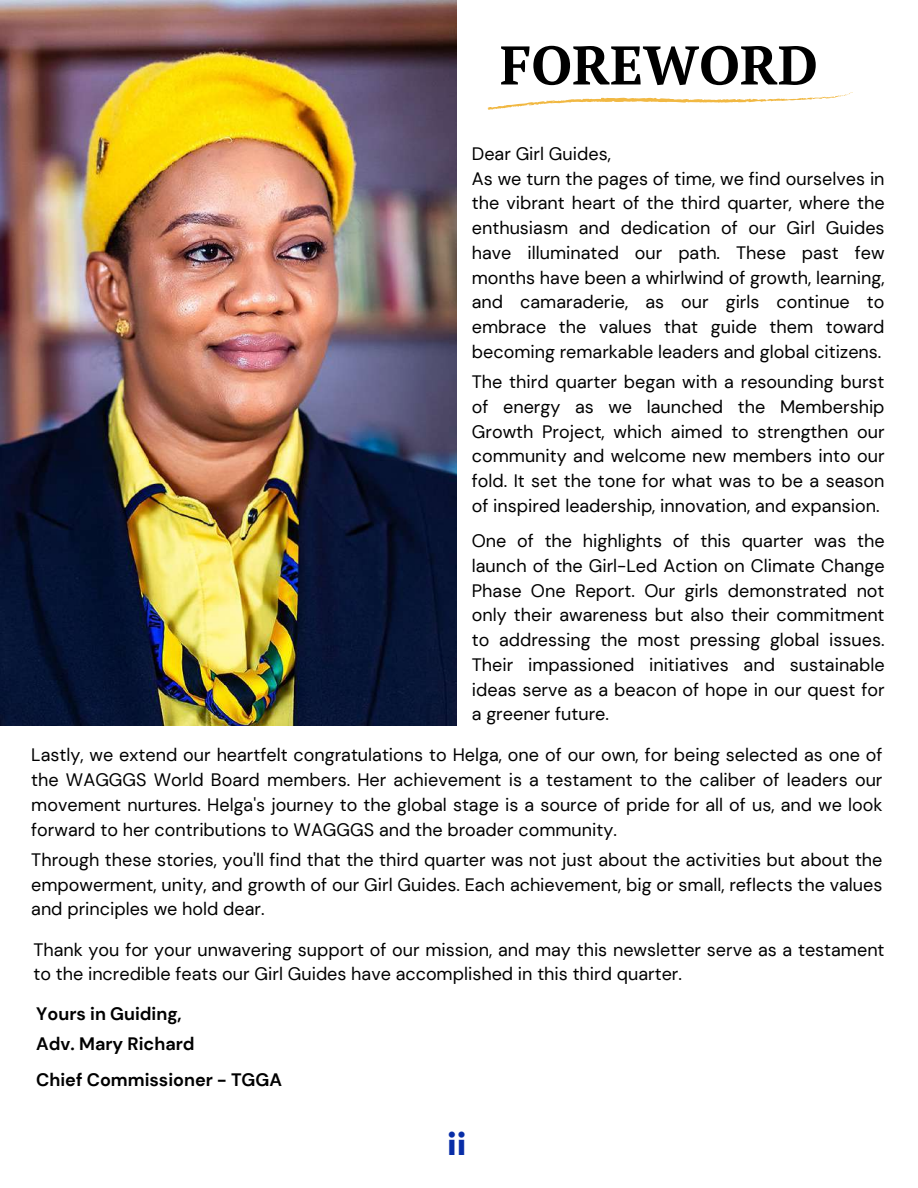
<style>
.page{position:relative;width:918px;height:1188px;background:#fff}
.page>*{position:absolute;margin:0;border:0;box-sizing:border-box;transform-origin:0 0}
.t1{font:700 54.3px "PT Serif";color:#000}
.t2{font:700 34.5px "Glacial Indifference";color:#082da7}
.t3{font:18px/24.8px "DM Sans";color:#000;text-align:justify}
.t4{font:700 18px/30.5px "DM Sans";color:#000}
</style>
<div class="page">
<img style="left:0;top:0;width:457px;height:726px">
<svg style="left:487px;top:92px;width:366px;height:18px"></svg>
<h1 class="t1" style="left:500px;top:28px;width:319px">FOREWORD</h1>
<p class="t3" style="left:472px;top:141px;width:414px;text-align:left">Dear Girl Guides,<br>As we turn the pages of time, we find ourselves in the vibrant heart of the third quarter, where the enthusiasm and dedication of our Girl Guides have illuminated our path. These past few months have been a whirlwind of growth, learning, and camaraderie, as our girls continue to embrace the values that guide them toward becoming remarkable leaders and global citizens.</p>
<p class="t3" style="left:472px;top:370px;width:414px">The third quarter began with a resounding burst of energy as we launched the Membership Growth Project, which aimed to strengthen our community and welcome new members into our fold. It set the tone for what was to be a season of inspired leadership, innovation, and expansion.</p>
<p class="t3" style="left:472px;top:529px;width:414px">One of the highlights of this quarter was the launch of the Girl-Led Action on Climate Change Phase One Report. Our girls demonstrated not only their awareness but also their commitment to addressing the most pressing global issues.<br>Their impassioned initiatives and sustainable ideas serve as a beacon of hope in our quest for a greener future.</p>
<p class="t3" style="left:31px;top:743px;width:853px">Lastly, we extend our heartfelt congratulations to Helga, one of our own, for being selected as one of the WAGGGS World Board members. Her achievement is a testament to the caliber of leaders our movement nurtures. Helga's journey to the global stage is a source of pride for all of us, and we look forward to her contributions to WAGGGS and the broader community.</p>
<p class="t3" style="left:31px;top:847px;width:853px">Through these stories, you'll find that the third quarter was not just about the activities but about the empowerment, unity, and growth of our Girl Guides. Each achievement, big or small, reflects the values and principles we hold dear.</p>
<p class="t3" style="left:33px;top:938px;width:853px;line-height:23.7px">Thank you for your unwavering support of our mission, and may this newsletter serve as a testament to the incredible feats our Girl Guides have accomplished in this third quarter.</p>
<p class="t4" style="left:36px;top:999px;width:160px">Yours in Guiding,<br>Adv. Mary Richard</p>
<p class="t4" style="left:36px;top:1065px;width:247px">Chief Commissioner - TGGA</p>
<h2 class="t2" style="left:447px;top:1122px;width:21px">ii</h2>
</div>
